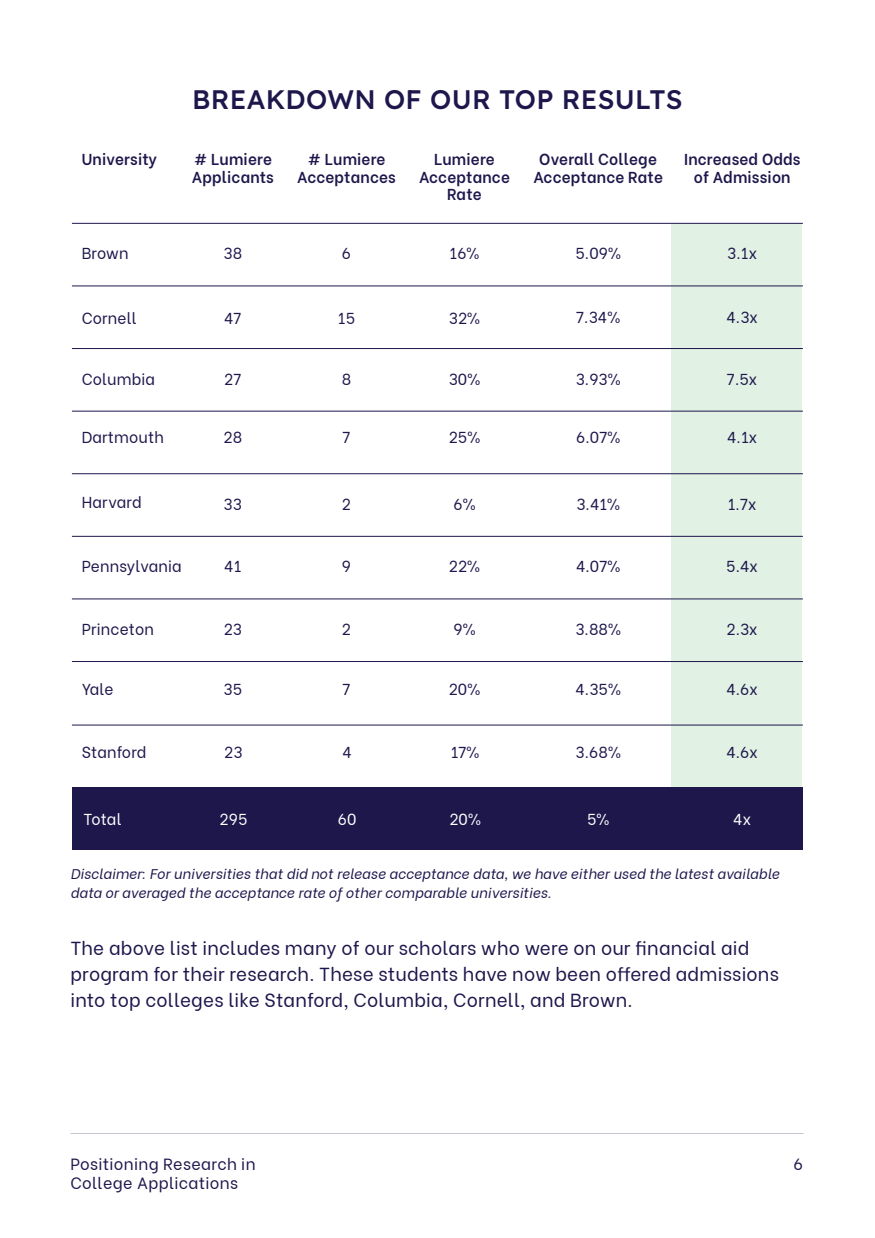
<style>
.page{position:relative;width:875px;height:1238px;background:#fff}
.page>*{position:absolute;margin:0;border:0;box-sizing:border-box;transform-origin:0 0}
.t1{font:500 26.78px "Lexend Deca";letter-spacing:.01em;color:#1d174c}
.t2{font:18.81px/26.2px "Be Vietnam";letter-spacing:.01em;color:#1d174c}
.t3{font:16.19px/19.1px "Be Vietnam";letter-spacing:.02em;color:#1d174c}
.t4{font:15.84px "Be Vietnam";letter-spacing:.01em;color:#1d174c}
.t5{font:600 15.84px/17.6px "Be Vietnam";letter-spacing:.01em;color:#1d174c;text-align:center}
.t6{font:15.84px "Be Vietnam";letter-spacing:.01em;color:#fff}
.t7{font:italic 14px/18.4px "Be Vietnam";letter-spacing:.01em;color:#1d174c}
</style>
<div class="page">
<div style="left:672px;top:223px;width:130px;height:627px;background:#e1f1e4"></div>
<div style="left:72px;top:787px;width:731px;height:63px;background:#1d174c"></div>
<hr style="left:72px;top:223px;width:731px;height:1px;background:#1d174c">
<hr style="left:72px;top:285px;width:731px;height:1px;background:#1d174c">
<hr style="left:72px;top:348px;width:731px;height:1px;background:#1d174c">
<hr style="left:72px;top:411px;width:731px;height:1px;background:#1d174c">
<hr style="left:72px;top:473px;width:731px;height:1px;background:#1d174c">
<hr style="left:72px;top:536px;width:731px;height:1px;background:#1d174c">
<hr style="left:72px;top:598px;width:731px;height:1px;background:#1d174c">
<hr style="left:72px;top:661px;width:731px;height:1px;background:#1d174c">
<hr style="left:72px;top:724px;width:731px;height:1px;background:#1d174c">
<h1 class="t1" style="left:192px;top:80px;width:492px">BREAKDOWN OF OUR TOP RESULTS</h1>
<p class="t5" style="left:82px;top:149px;width:77px">University</p>
<p class="t5" style="left:192px;top:149px;width:84px;text-align:left"># Lumiere<br>Applicants</p>
<p class="t5" style="left:297px;top:149px;width:100px"># Lumiere<br>Acceptances</p>
<p class="t5" style="left:419px;top:149px;width:92px">Lumiere<br>Acceptance<br>Rate</p>
<p class="t5" style="left:533px;top:149px;width:131px">Overall College<br>Acceptance Rate</p>
<p class="t5" style="left:684px;top:149px;width:118px">Increased Odds of Admission</p>
<p class="t4" style="left:82px;top:240px;width:48px">Brown</p>
<p class="t4" style="left:223px;top:240px;width:20px">38</p>
<p class="t4" style="left:342px;top:240px;width:11px">6</p>
<p class="t4" style="left:450px;top:240px;width:31px">16%</p>
<p class="t4" style="left:575px;top:240px;width:47px">5.09%</p>
<p class="t4" style="left:727px;top:240px;width:31px">3.1x</p>
<p class="t4" style="left:82px;top:304px;width:56px">Cornell</p>
<p class="t4" style="left:224px;top:304px;width:19px">47</p>
<p class="t4" style="left:338px;top:304px;width:19px">15</p>
<p class="t4" style="left:449px;top:304px;width:33px">32%</p>
<p class="t4" style="left:576px;top:304px;width:45px">7.34%</p>
<p class="t4" style="left:727px;top:304px;width:33px">4.3x</p>
<p class="t4" style="left:82px;top:366px;width:75px">Columbia</p>
<p class="t4" style="left:224px;top:366px;width:19px">27</p>
<p class="t4" style="left:342px;top:366px;width:11px">8</p>
<p class="t4" style="left:449px;top:366px;width:33px">30%</p>
<p class="t4" style="left:576px;top:366px;width:46px">3.93%</p>
<p class="t4" style="left:727px;top:366px;width:32px">7.5x</p>
<p class="t4" style="left:82px;top:423px;width:84px">Dartmouth</p>
<p class="t4" style="left:224px;top:423px;width:20px">28</p>
<p class="t4" style="left:343px;top:423px;width:9px">7</p>
<p class="t4" style="left:449px;top:423px;width:33px">25%</p>
<p class="t4" style="left:576px;top:423px;width:46px">6.07%</p>
<p class="t4" style="left:727px;top:423px;width:32px">4.1x</p>
<p class="t4" style="left:82px;top:489px;width:61px">Harvard</p>
<p class="t4" style="left:224px;top:491px;width:20px">33</p>
<p class="t4" style="left:342px;top:491px;width:11px">2</p>
<p class="t4" style="left:453px;top:491px;width:24px">6%</p>
<p class="t4" style="left:576px;top:491px;width:45px">3.41%</p>
<p class="t4" style="left:728px;top:491px;width:30px">1.7x</p>
<p class="t4" style="left:82px;top:553px;width:102px">Pennsylvania</p>
<p class="t4" style="left:224px;top:553px;width:19px">41</p>
<p class="t4" style="left:342px;top:553px;width:11px">9</p>
<p class="t4" style="left:449px;top:553px;width:33px">22%</p>
<p class="t4" style="left:576px;top:553px;width:46px">4.07%</p>
<p class="t4" style="left:726px;top:553px;width:33px">5.4x</p>
<p class="t4" style="left:82px;top:616px;width:74px">Princeton</p>
<p class="t4" style="left:224px;top:616px;width:20px">23</p>
<p class="t4" style="left:342px;top:616px;width:11px">2</p>
<p class="t4" style="left:453px;top:616px;width:24px">9%</p>
<p class="t4" style="left:575px;top:616px;width:47px">3.88%</p>
<p class="t4" style="left:727px;top:616px;width:33px">2.3x</p>
<p class="t4" style="left:82px;top:675px;width:33px">Yale</p>
<p class="t4" style="left:224px;top:675px;width:20px">35</p>
<p class="t4" style="left:343px;top:675px;width:9px">7</p>
<p class="t4" style="left:449px;top:675px;width:33px">20%</p>
<p class="t4" style="left:576px;top:675px;width:47px">4.35%</p>
<p class="t4" style="left:726px;top:675px;width:33px">4.6x</p>
<p class="t4" style="left:82px;top:739px;width:66px">Stanford</p>
<p class="t4" style="left:224px;top:739px;width:20px">23</p>
<p class="t4" style="left:342px;top:739px;width:11px">4</p>
<p class="t4" style="left:451px;top:739px;width:30px">17%</p>
<p class="t4" style="left:576px;top:739px;width:47px">3.68%</p>
<p class="t4" style="left:726px;top:739px;width:33px">4.6x</p>
<p class="t6" style="left:83px;top:806px;width:40px">Total</p>
<p class="t6" style="left:220px;top:806px;width:29px">295</p>
<p class="t6" style="left:338px;top:806px;width:20px">60</p>
<p class="t6" style="left:449px;top:806px;width:33px">20%</p>
<p class="t6" style="left:587px;top:806px;width:24px">5%</p>
<p class="t6" style="left:733px;top:806px;width:20px">4x</p>
<p class="t7" style="left:70px;top:863px;width:710px">Disclaimer: For universities that did not release acceptance data, we have either used the latest available data or averaged the acceptance rate of other comparable universities.</p>
<p class="t2" style="left:70px;top:932px;width:710px">The above list includes many of our scholars who were on our financial aid program for their research. These students have now been offered admissions into top colleges like Stanford, Columbia, Cornell, and Brown.</p>
<p class="t3" style="left:70px;top:1152px;width:187px">Positioning Research in<br>College Applications</p>
<p class="t3" style="left:794px;top:1152px;width:11px">6</p>
</div>
